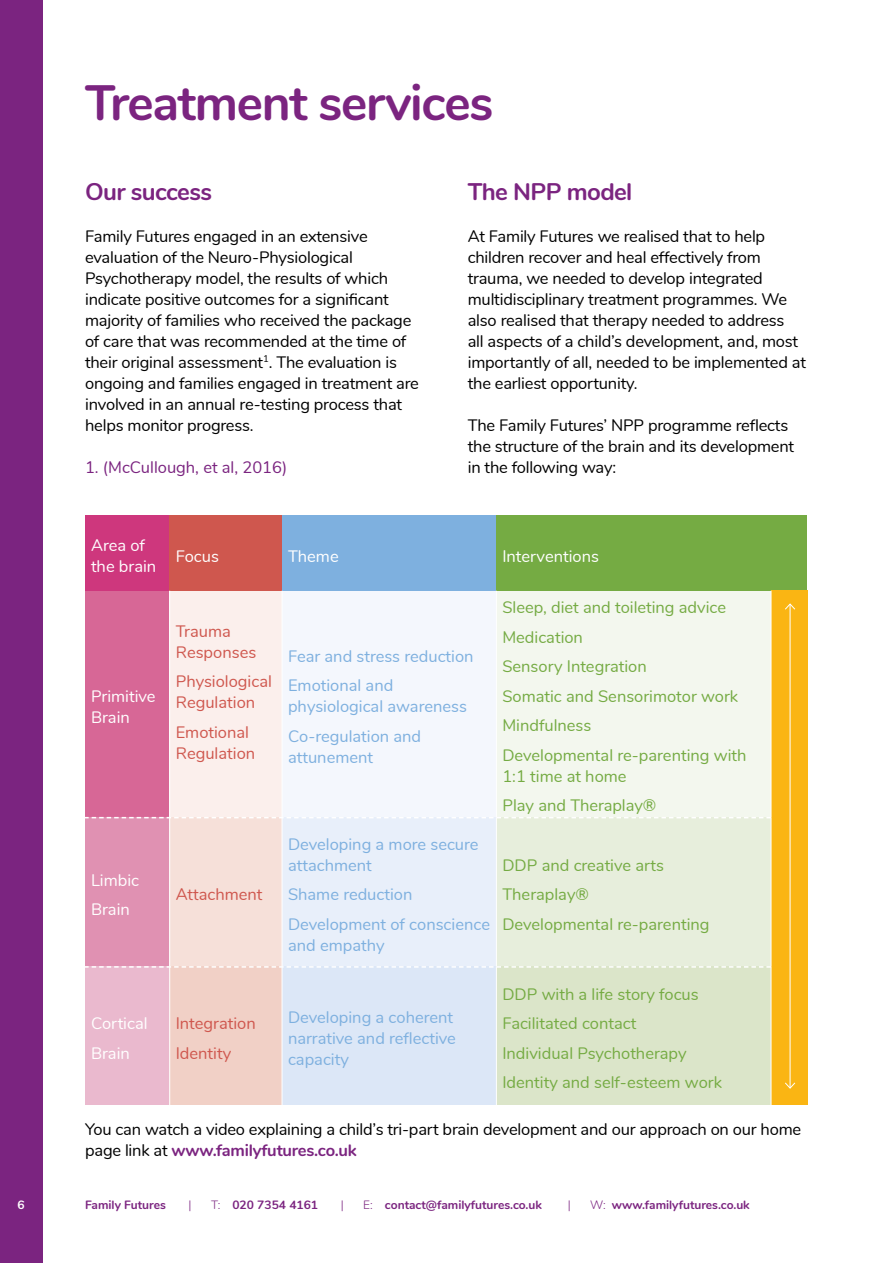
<style>
.page{position:relative;width:893px;height:1263px;background:#fff}
.page>*{position:absolute;margin:0;border:0;box-sizing:border-box;transform-origin:0 0}
.t1{font:700 49.5px "Nunito";letter-spacing:-.025em;color:#7b2480}
.t2{font:700 24px "Nunito";letter-spacing:-.025em;color:#7b2480}
.t3{font:16.5px/21px "Nunito";letter-spacing:-.01em;color:#000}
.t4{font:16.5px/29.5px "Nunito";color:#75ab43}
.t5{font:16.5px/29.5px "Nunito";color:#7eb0df}
.t6{font:16.5px/21px "Nunito";color:#cf574e}
.t7{font:16.5px/21px "Nunito";color:#fff}
.t8{font:16.5px "Nunito";color:#7b2480}
.t9{font:700 12px "Nunito";color:#7b2480}
.t10{font:300 12px "Nunito";color:#7b2480}
.t11{font:700 12px "Nunito";color:#fff}
.s1{font-weight:700;color:#7b2480}
.s2{font-weight:300}
</style>
<div class="page">
<div style="left:85px;top:516px;width:85px;height:75px;background:#ce377d"></div>
<div style="left:170px;top:516px;width:112px;height:75px;background:#cf574e"></div>
<div style="left:282px;top:516px;width:214px;height:75px;background:#7eb0df"></div>
<div style="left:496px;top:516px;width:311px;height:75px;background:#75ab43"></div>
<div style="left:85px;top:591px;width:85px;height:226px;background:#d76796"></div>
<div style="left:170px;top:591px;width:112px;height:226px;background:#fbefec"></div>
<div style="left:282px;top:591px;width:214px;height:226px;background:#f4f7fd"></div>
<div style="left:496px;top:591px;width:275px;height:226px;background:#f3f7ee"></div>
<div style="left:771px;top:591px;width:36px;height:514px;background:#fab513"></div>
<div style="left:85px;top:817px;width:85px;height:149px;background:#e091b2"></div>
<div style="left:170px;top:817px;width:112px;height:149px;background:#f6e0d9"></div>
<div style="left:282px;top:817px;width:214px;height:149px;background:#e8effa"></div>
<div style="left:496px;top:817px;width:275px;height:149px;background:#e7eedc"></div>
<div style="left:85px;top:966px;width:85px;height:139px;background:#eab9ce"></div>
<div style="left:170px;top:966px;width:112px;height:139px;background:#f1d0c6"></div>
<div style="left:282px;top:966px;width:214px;height:139px;background:#dce7f7"></div>
<div style="left:496px;top:966px;width:275px;height:139px;background:#dbe5c9"></div>
<hr style="left:169px;top:591px;width:1px;height:226px;background:#fff">
<hr style="left:282px;top:591px;width:1px;height:226px;background:#fff">
<hr style="left:496px;top:591px;width:1px;height:226px;background:#fff">
<hr style="left:771px;top:591px;width:1px;height:226px;background:#fff">
<hr style="left:169px;top:817px;width:1px;height:149px;background:#fff">
<hr style="left:282px;top:817px;width:1px;height:149px;background:#fff">
<hr style="left:496px;top:817px;width:1px;height:149px;background:#fff">
<hr style="left:771px;top:817px;width:1px;height:149px;background:#fff">
<hr style="left:169px;top:966px;width:1px;height:139px;background:#fff">
<hr style="left:282px;top:966px;width:1px;height:139px;background:#fff">
<hr style="left:496px;top:966px;width:1px;height:139px;background:#fff">
<hr style="left:771px;top:966px;width:1px;height:139px;background:#fff">
<div style="left:0;top:0;width:43px;height:1263px;background:#7b2480"></div>
<svg style="left:85px;top:817px;width:686px;height:1px"></svg>
<hr style="left:790px;top:604px;width:1px;height:484px;background:#fff">
<svg style="left:785px;top:603px;width:11px;height:7px"></svg>
<svg style="left:785px;top:1082px;width:11px;height:7px"></svg>
<svg style="left:85px;top:966px;width:686px;height:2px"></svg>
<p class="t11" style="left:18px;top:1196px;width:9px">6</p>
<h1 class="t1" style="left:85px;top:66px;width:410px">Treatment services</h1>
<h2 class="t2" style="left:85px;top:174px;width:129px">Our success</h2>
<p class="t3" style="left:85px;top:225px;width:335px">Family Futures engaged in an extensive evaluation of the Neuro-Physiological Psychotherapy model, the results of which indicate positive outcomes for a significant majority of families who received the package of care that was recommended at the time of their original assessment<sup>1</sup>. The evaluation is ongoing and families engaged in treatment are involved in an annual re-testing process that helps monitor progress.</p>
<p class="t8" style="left:85px;top:456px;width:204px">1. (McCullough, et al, 2016)</p>
<h2 class="t2" style="left:468px;top:174px;width:166px">The NPP model</h2>
<p class="t3" style="left:468px;top:225px;width:340px">At Family Futures we realised that to help children recover and heal effectively from trauma, we needed to develop integrated multidisciplinary treatment programmes. We also realised that therapy needed to address<br>all aspects of a child’s development, and, most importantly of all, needed to be implemented at the earliest opportunity.</p>
<p class="t3" style="left:468px;top:414px;width:328px">The Family Futures’ NPP programme reflects the structure of the brain and its development in the following way:</p>
<p class="t7" style="left:91px;top:534px;width:67px">Area of the brain</p>
<p class="t7" style="left:176px;top:544px;width:45px">Focus</p>
<p class="t7" style="left:288px;top:544px;width:52px">Theme</p>
<p class="t7" style="left:502px;top:544px;width:98px">Interventions</p>
<p class="t7" style="left:91px;top:685px;width:66px">Primitive<br>Brain</p>
<p class="t7" style="left:91px;top:864px;width:50px;line-height:29.5px">Limbic<br>Brain</p>
<p class="t6" style="left:176px;top:619px;width:82px">Trauma<br>Responses</p>
<p class="t6" style="left:176px;top:670px;width:98px">Physiological<br>Regulation</p>
<p class="t6" style="left:176px;top:720px;width:81px">Emotional<br>Regulation</p>
<p class="t6" style="left:176px;top:883px;width:88px">Attachment</p>
<p class="t5" style="left:288px;top:640px;width:187px">Fear and stress reduction<br>Emotional and</p>
<p class="t5" style="left:288px;top:691px;width:180px">physiological awareness<br>Co-regulation and</p>
<p class="t5" style="left:288px;top:741px;width:87px">attunement</p>
<p class="t5" style="left:288px;top:832px;width:192px;line-height:21px">Developing a more secure attachment</p>
<p class="t5" style="left:288px;top:879px;width:204px">Shame reduction<br>Development of conscience</p>
<p class="t5" style="left:288px;top:929px;width:98px">and empathy</p>
<p class="t4" style="left:502px;top:592px;width:246px">Sleep, diet and toileting advice<br>Medication<br>Sensory Integration<br>Somatic and Sensorimotor work<br>Mindfulness<br>Developmental re-parenting with</p>
<p class="t4" style="left:502px;top:760px;width:155px">1:1 time at home<br>Play and Theraplay®</p>
<p class="t4" style="left:502px;top:849px;width:209px">DDP and creative arts<br>Theraplay®<br>Developmental re-parenting</p>
<p class="t7" style="left:91px;top:1008px;width:58px;line-height:29.5px">Cortical<br>Brain</p>
<p class="t6" style="left:176px;top:1008px;width:82px;line-height:29.5px">Integration<br>Identity</p>
<p class="t5" style="left:288px;top:1006px;width:169px;line-height:21px">Developing a coherent narrative and reflective capacity</p>
<p class="t4" style="left:502px;top:978px;width:221px">DDP with a life story focus<br>Facilitated contact<br>Individual Psychotherapy<br>Identity and self-esteem work</p>
<p class="t3" style="left:85px;top:1118px;width:718px">You can watch a video explaining a child’s tri-part brain development and our approach on our home page link at <span class="s1">www.familyfutures.co.uk</span></p>
<p class="t9" style="left:85px;top:1196px;width:82px">Family Futures</p>
<p class="t10" style="left:188px;top:1196px;width:5px">|</p>
<p class="t9" style="left:211px;top:1196px;width:109px"><span class="s2">T:</span> 020 7354 4161</p>
<p class="t10" style="left:341px;top:1196px;width:5px">|</p>
<p class="t9" style="left:363px;top:1196px;width:180px"><span class="s2">E:</span> contact@familyfutures.co.uk</p>
<p class="t10" style="left:568px;top:1196px;width:5px">|</p>
<p class="t9" style="left:590px;top:1196px;width:161px"><span class="s2">W:</span> www.familyfutures.co.uk</p>
</div>
